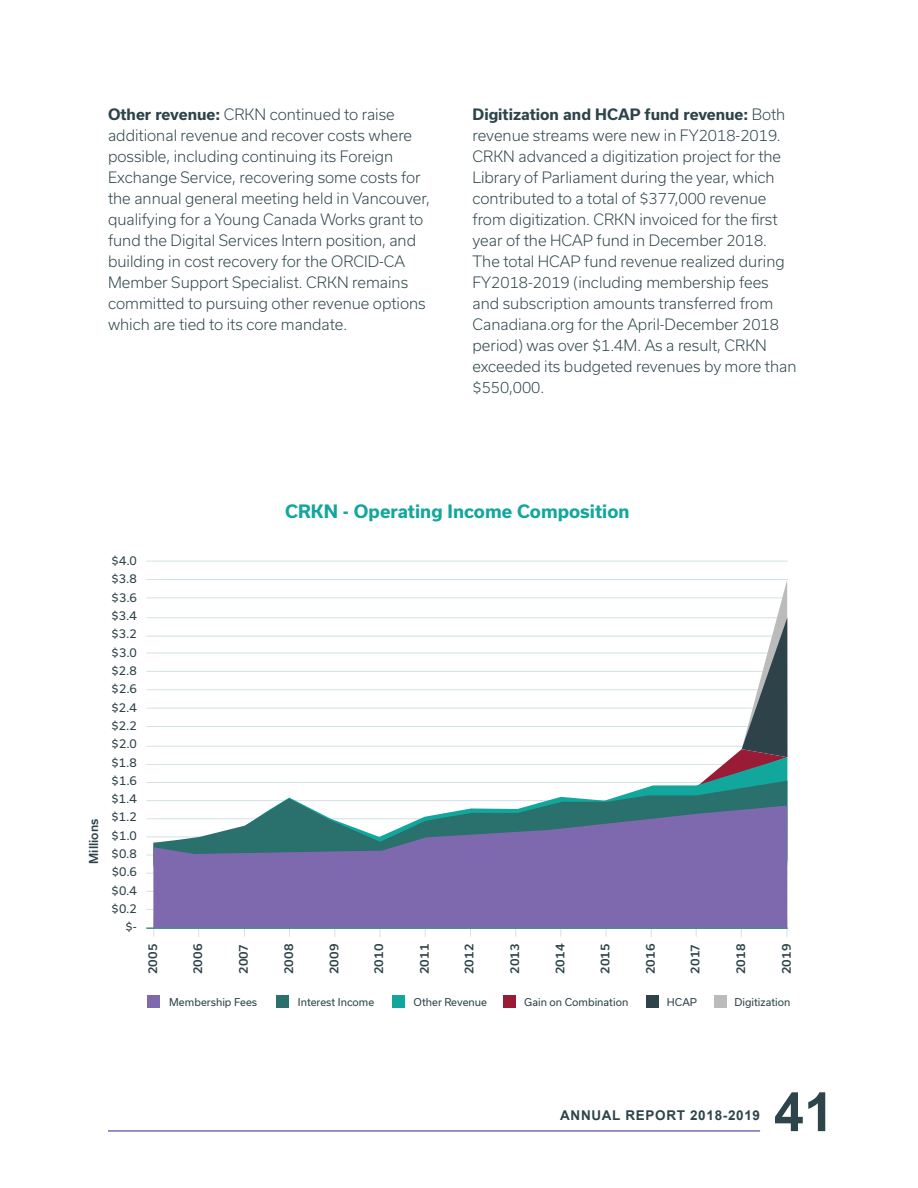
<style>
.page{position:relative;width:918px;height:1188px;background:#fff}
.page>*{position:absolute;margin:0;border:0;box-sizing:border-box;transform-origin:0 0}
.t1{font:700 54px "Arial";color:#2d444a}
.t2{font:700 17.7px "Usual";color:#12a79d}
.Main_TEXT{font:300 15px/21px "Usual";color:#2d444a}
.t3{font:700 13.5px "Arial";letter-spacing:.05em;color:#2d444a}
.t4{font:11.7px/18.3px "Usual";color:#2d4349;text-align:right}
.t5{font:500 11.7px "Usual";color:#2d4349}
.t6{font:10.35px "Usual";color:#2d4349}
.s1{font-weight:700}
</style>
<div class="page">
<hr style="left:108px;top:1130px;width:652px;height:2px;background:#7d69ae">
<svg style="left:787px;top:916px;width:1px;height:21px"></svg>
<hr style="left:146px;top:764px;width:642px;height:1px;background:#4b878f">
<hr style="left:146px;top:782px;width:642px;height:1px;background:#4b878f">
<hr style="left:146px;top:746px;width:642px;height:1px;background:#4b878f">
<hr style="left:146px;top:726px;width:642px;height:1px;background:#4b878f">
<hr style="left:146px;top:708px;width:642px;height:1px;background:#4b878f">
<hr style="left:146px;top:689px;width:642px;height:1px;background:#4b878f">
<hr style="left:146px;top:671px;width:642px;height:1px;background:#4b878f">
<hr style="left:146px;top:653px;width:642px;height:1px;background:#4b878f">
<hr style="left:146px;top:636px;width:642px;height:1px;background:#4b878f">
<hr style="left:146px;top:617px;width:642px;height:1px;background:#4b878f">
<hr style="left:146px;top:597px;width:642px;height:1px;background:#4b878f">
<hr style="left:146px;top:579px;width:642px;height:1px;background:#4b878f">
<hr style="left:146px;top:561px;width:642px;height:1px;background:#4b878f">
<hr style="left:146px;top:800px;width:642px;height:1px;background:#4b878f">
<hr style="left:146px;top:818px;width:642px;height:1px;background:#4b878f">
<hr style="left:146px;top:837px;width:642px;height:1px;background:#4b878f">
<hr style="left:146px;top:855px;width:642px;height:1px;background:#4b878f">
<hr style="left:146px;top:873px;width:642px;height:1px;background:#4b878f">
<hr style="left:146px;top:891px;width:642px;height:1px;background:#4b878f">
<hr style="left:146px;top:909px;width:642px;height:1px;background:#4b878f">
<div style="left:147px;top:995px;width:13px;height:12px;background:#7e69ae"></div>
<div style="left:276px;top:995px;width:13px;height:12px;background:#2a706c"></div>
<div style="left:393px;top:995px;width:12px;height:12px;background:#12a79d"></div>
<div style="left:504px;top:995px;width:12px;height:12px;background:#9a1b35"></div>
<div style="left:646px;top:995px;width:13px;height:12px;background:#2d4349"></div>
<div style="left:714px;top:995px;width:12px;height:12px;background:#bbb"></div>
<svg style="left:154px;top:764px;width:542px;height:1px"></svg>
<svg style="left:153px;top:782px;width:634px;height:24px"></svg>
<svg style="left:153px;top:806px;width:634px;height:121px;background:#7975a9"></svg>
<hr style="left:146px;top:927px;width:642px;height:2px;background:#4b878f">
<svg style="left:696px;top:581px;width:91px;height:206px"></svg>
<p class="Main_TEXT" style="left:108px;top:104px;width:323px"><span class="s1">Other revenue:</span> CRKN continued to raise additional revenue and recover costs where possible, including continuing its Foreign Exchange Service, recovering some costs for the annual general meeting held in Vancouver, qualifying for a Young Canada Works grant to fund the Digital Services Intern position, and building in cost recovery for the ORCID-CA Member Support Specialist. CRKN remains committed to pursuing other revenue options which are tied to its core mandate.</p>
<p class="Main_TEXT" style="left:472px;top:104px;width:326px"><span class="s1">Digitization and HCAP fund revenue:</span> Both revenue streams were new in FY2018-2019.<br>CRKN advanced a digitization project for the Library of Parliament during the year, which contributed to a total of $377,000 revenue from digitization. CRKN invoiced for the first year of the HCAP fund in December 2018.<br>The total HCAP fund revenue realized during FY2018-2019 (including membership fees and subscription amounts transferred from Canadiana.org for the April-December 2018 period) was over $1.4M. As a result, CRKN exceeded its budgeted revenues by more than $550,000.</p>
<p class="t5" style="left:87px;top:864px;width:46px;rotate:-90deg">Millions</p>
<p class="t2" style="left:285px;top:501px;width:346px">CRKN - Operating Income Composition</p>
<p class="t4" style="left:112px;top:551px;width:27px">$4.0</p>
<p class="t4" style="left:111px;top:570px;width:27px">$3.8</p>
<p class="t4" style="left:112px;top:588px;width:27px">$3.6</p>
<p class="t4" style="left:111px;top:606px;width:27px">$3.4</p>
<p class="t4" style="left:111px;top:625px;width:27px">$3.2</p>
<p class="t4" style="left:112px;top:643px;width:27px">$3.0</p>
<p class="t4" style="left:111px;top:661px;width:27px">$2.8</p>
<p class="t4" style="left:112px;top:680px;width:27px">$2.6</p>
<p class="t4" style="left:111px;top:698px;width:27px">$2.4</p>
<p class="t4" style="left:111px;top:716px;width:27px">$2.2</p>
<p class="t4" style="left:112px;top:735px;width:27px">$2.0</p>
<p class="t4" style="left:111px;top:753px;width:27px">$1.8</p>
<p class="t4" style="left:112px;top:771px;width:27px">$1.6</p>
<p class="t4" style="left:111px;top:790px;width:27px">$1.4</p>
<p class="t4" style="left:111px;top:808px;width:27px">$1.2</p>
<p class="t4" style="left:112px;top:826px;width:27px">$1.0</p>
<p class="t4" style="left:112px;top:845px;width:27px">$0.8 $0.6 $0.4 $0.2 $-</p>
<p class="t5" style="left:146px;top:974px;width:32px;rotate:-90deg">2005</p>
<p class="t5" style="left:191px;top:974px;width:32px;rotate:-90deg">2006</p>
<p class="t5" style="left:237px;top:974px;width:32px;rotate:-90deg">2007</p>
<p class="t5" style="left:282px;top:974px;width:32px;rotate:-90deg">2008</p>
<p class="t5" style="left:327px;top:974px;width:32px;rotate:-90deg">2009</p>
<p class="t5" style="left:372px;top:974px;width:32px;rotate:-90deg">2010</p>
<p class="t5" style="left:418px;top:974px;width:32px;rotate:-90deg">2011</p>
<p class="t5" style="left:463px;top:974px;width:32px;rotate:-90deg">2012</p>
<p class="t5" style="left:508px;top:974px;width:32px;rotate:-90deg">2013</p>
<p class="t5" style="left:553px;top:974px;width:32px;rotate:-90deg">2014</p>
<p class="t5" style="left:598px;top:974px;width:32px;rotate:-90deg">2015</p>
<p class="t5" style="left:644px;top:974px;width:32px;rotate:-90deg">2016</p>
<p class="t5" style="left:688px;top:974px;width:31px;rotate:-90deg">2017</p>
<p class="t5" style="left:734px;top:974px;width:32px;rotate:-90deg">2018</p>
<p class="t5" style="left:780px;top:974px;width:32px;rotate:-90deg">2019</p>
<p class="t6" style="left:169px;top:996px;width:89px">Membership Fees</p>
<p class="t6" style="left:298px;top:996px;width:78px">Interest Income</p>
<p class="t6" style="left:414px;top:996px;width:75px">Other Revenue</p>
<p class="t6" style="left:524px;top:996px;width:106px">Gain on Combination</p>
<p class="t6" style="left:667px;top:996px;width:32px">HCAP</p>
<p class="t6" style="left:735px;top:996px;width:57px">Digitization</p>
<p class="t3" style="left:560px;top:1106px;width:201px">ANNUAL REPORT 2018-2019</p>
<h1 class="t1" style="left:774px;top:1076px;width:62px">41</h1>
</div>
